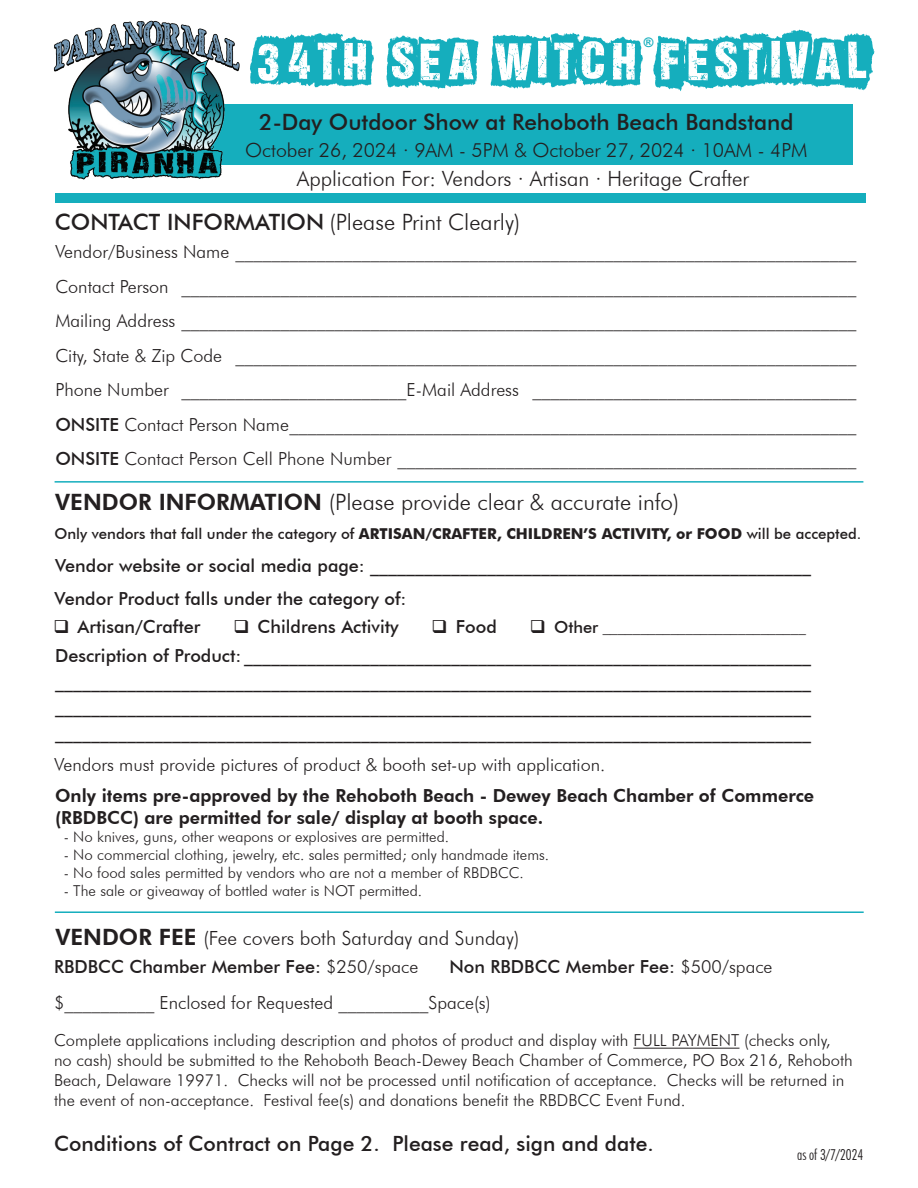
<style>
.page{position:relative;width:918px;height:1188px;background:#fff}
.page>*{position:absolute;margin:0;border:0;box-sizing:border-box;transform-origin:0 0}
.t1{font:300 22.5px "Futura BT";color:#231f20}
.t2{font:500 22.5px "Futura BT";color:#231f20}
.t3{font:500 21px "Futura BT";color:#231f20}
.t4{font:300 21px "Futura BT";color:#231f20}
.t5{font:300 19.5px "Futura BT";color:#231f20}
.t6{font:300 18px/34.5px "Futura BT";color:#231f20;text-align:justify}
.t7{font:500 18px/25.5px "Futura BT";color:#231f20;text-align:justify}
.t8{font:800 18px/21.6px "Futura BT";color:#231f20}
.t9{font:300 16.5px/19.8px "Futura BT";color:#231f20}
.t10{font:16.5px "Arial Narrow";color:#231f20}
.t11{font:300 15px "Futura BT";color:#231f20}
.t12{font:500 15px "Futura BT";color:#231f20}
.t13{font:300 condensed 15px "Futura BT";color:#231f20}
.t14{font:700 13.05px "Arial";color:#15aebd}
.s1{font-weight:500}
.s2{font-weight:800}
.s3{font-weight:700}
.s4{font-family:"Futura BT";font-weight:500}
.s5{font-weight:800;font-size:22.5px}
.s6{font-weight:300}
</style>
<div class="page">
<hr style="left:633px;top:1048px;width:106px;height:1px;background:#231f20">
<div style="left:55px;top:193px;width:811px;height:9px;background:#15aebd"></div>
<div style="left:200px;top:105px;width:653px;height:60px;background:#15aebd"></div>
<hr style="left:55px;top:481px;width:808px;height:2px;background:#15aebd">
<hr style="left:55px;top:911px;width:809px;height:2px;background:#15aebd">
<svg style="left:250px;top:30px;width:624px;height:61px"></svg>
<img style="left:53px;top:20px;width:189px;height:160px">
<p class="t14" style="left:644px;top:34px;width:11px">®</p>
<p class="t2" style="left:259px;top:108px;width:536px">2-Day Outdoor Show at Rehoboth Beach Bandstand</p>
<p class="t5" style="left:245px;top:138px;width:564px">October 26, 2024 · 9AM - 5PM &amp; October 27, 2024 · 10AM - 4PM</p>
<p class="t4" style="left:297px;top:165px;width:454px">Application For: Vendors · Artisan · Heritage Crafter</p>
<p class="t1" style="left:55px;top:208px;width:467px"><span class="s1">CONTACT INFORMATION</span> (Please Print Clearly)</p>
<p class="t6" style="left:55px;top:234px;width:803px">Vendor/Business Name _____________________________________________________________________ Contact Person ___________________________________________________________________________ Mailing Address ___________________________________________________________________________ City, State &amp; Zip Code _____________________________________________________________________ Phone Number _________________________E-Mail Address ____________________________________ <span class="s1">ONSITE</span> Contact Person Name_______________________________________________________________ <span class="s1">ONSITE</span> Contact Person Cell Phone Number ___________________________________________________</p>
<p class="t1" style="left:55px;top:488px;width:626px"><span class="s2">VENDOR INFORMATION</span> (Please provide clear &amp; accurate info)</p>
<p class="t12" style="left:55px;top:524px;width:808px">Only vendors that fall under the category of <span class="s3">ARTISAN/CRAFTER, CHILDREN’S ACTIVITY, or FOOD</span> will be accepted.</p>
<p class="t7" style="left:55px;top:552px;width:757px">Vendor website or social media page: _________________________________________________</p>
<p class="t7" style="left:55px;top:585px;width:353px">Vendor Product falls under the category of:</p>
<p class="t7" style="left:53px;top:614px;width:149px">❑ Artisan/Crafter</p>
<p class="t7" style="left:233px;top:614px;width:167px">❑ Childrens Activity</p>
<p class="t7" style="left:432px;top:614px;width:67px">❑ Food</p>
<p class="t10" style="left:530px;top:615px;width:278px">❑ <span class="s4">Other</span> ___________________________</p>
<p class="t7" style="left:55px;top:643px;width:758px">Description of Product: _______________________________________________________________ ____________________________________________________________________________________ ____________________________________________________________________________________ ____________________________________________________________________________________</p>
<p class="t6" style="left:55px;top:747px;width:552px">Vendors must provide pictures of product &amp; booth set-up with application.</p>
<p class="t8" style="left:55px;top:785px;width:761px">Only items pre-approved by the Rehoboth Beach - Dewey Beach Chamber of Commerce (RBDBCC) are permitted for sale/ display at booth space.</p>
<p class="t11" style="left:64px;top:827px;width:387px">- No knives, guns, other weapons or explosives are permitted.</p>
<p class="t11" style="left:64px;top:845px;width:487px">- No commercial clothing, jewelry, etc. sales permitted; only handmade items.</p>
<p class="t11" style="left:64px;top:863px;width:462px">- No food sales permitted by vendors who are not a member of RBDBCC.</p>
<p class="t11" style="left:64px;top:881px;width:360px">- The sale or giveaway of bottled water is NOT permitted.</p>
<p class="t5" style="left:55px;top:926px;width:465px"><span class="s5">VENDOR FEE</span> (Fee covers both Saturday and Sunday)</p>
<p class="t6" style="left:54px;top:948px;width:720px;line-height:36px;text-indent:395px"><span class="s1">Non RBDBCC Member Fee:</span> $500/space $__________ Enclosed for Requested __________Space(s)</p>
<p class="t9" style="left:54px;top:1030px;width:800px">Complete applications including description and photos of product and display with FULL PAYMENT (checks only,<br>no cash) should be submitted to the Rehoboth Beach-Dewey Beach Chamber of Commerce, PO Box 216, Rehoboth Beach, Delaware 19971. Checks will not be processed until notification of acceptance. Checks will be returned in the event of non-acceptance. Festival fee(s) and donations benefit the RBDBCC Event Fund.</p>
<p class="t3" style="left:54px;top:1131px;width:601px">Conditions of Contract on Page 2. Please read, sign and date.</p>
<p class="t7" style="left:54px;top:953px;width:366px">RBDBCC Chamber Member Fee: <span class="s6">$250/space</span></p>
<p class="t13" style="left:797px;top:1146px;width:68px">as of 3/7/2024</p>
</div>
